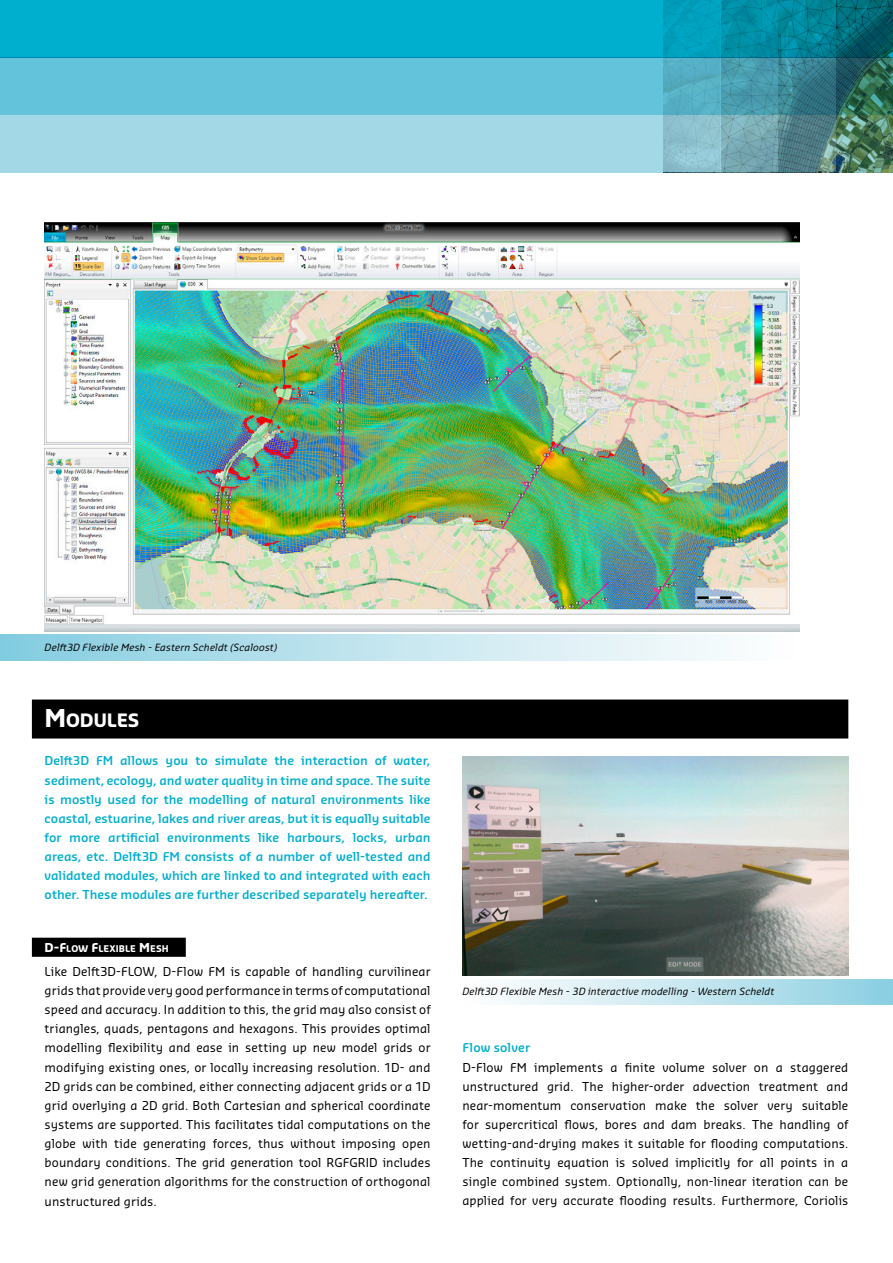
<style>
.page{position:relative;width:893px;height:1263px;background:#fff}
.page>*{position:absolute;margin:0;border:0;box-sizing:border-box;transform-origin:0 0}
.t1{font:700 18px "Sansa Pro";letter-spacing:-.015em;color:#fff}
.t2{font:12px/19.2px "Sansa Pro";letter-spacing:.01em;color:#000;text-align:justify}
.t3{font:600 12px/19.2px "Sansa Pro";letter-spacing:.005em;color:#00aece;text-align:justify}
.t4{font:italic 9.75px "Sansa Pro";letter-spacing:.015em;color:#000}
.t5{font:700 9px "Sansa Pro";letter-spacing:.01em;color:#fff}
.s1{font-size:24px}
.s2{font-size:12px}
</style>
<div class="page">
<svg style="left:0;top:0;width:893px;height:57px;background:#00a3c0"></svg>
<svg style="left:0;top:57px;width:893px;height:58px;background:#57b3c8"></svg>
<svg style="left:0;top:115px;width:893px;height:57px;background:#94c8d3"></svg>
<div style="left:32px;top:699px;width:816px;height:39px;background:#000"></div>
<div style="left:32px;top:938px;width:154px;height:19px;background:#000"></div>
<div style="left:0;top:635px;width:799px;height:25px;background:linear-gradient(to right,#87cde0,#fff)"></div>
<img style="left:45px;top:222px;width:755px;height:409px">
<div style="left:462px;top:979px;width:431px;height:26px;background:linear-gradient(to right,#fff,#8ed0e2)"></div>
<img style="left:462px;top:756px;width:386px;height:220px">
<p class="t4" style="left:45px;top:640px;width:234px">Delft3D Flexible Mesh - Eastern Scheldt (Scaloost)</p>
<h1 class="t1" style="left:45px;top:709px;width:96px"><span class="s1">M</span>ODULES</h1>
<p class="t3" style="left:45px;top:751px;width:387px">Delft3D FM allows you to simulate the interaction of water, sediment, ecology, and water quality in time and space. The suite is mostly used for the modelling of natural environments like coastal, estuarine, lakes and river areas, but it is equally suitable for more artificial environments like harbours, locks, urban areas, etc. Delft3D FM consists of a number of well-tested and validated modules, which are linked to and integrated with each other. These modules are further described separately hereafter.</p>
<p class="t5" style="left:45px;top:943px;width:126px"><span class="s2">D-F</span>LOW <span class="s2">F</span>LEXIBLE <span class="s2">M</span>ESH</p>
<p class="t2" style="left:45px;top:961px;width:387px">Like Delft3D-FLOW, D-Flow FM is capable of handling curvilinear grids that provide very good performance in terms of computational speed and accuracy. In addition to this, the grid may also consist of triangles, quads, pentagons and hexagons. This provides optimal modelling flexibility and ease in setting up new model grids or modifying existing ones, or locally increasing resolution. 1D- and 2D grids can be combined, either connecting adjacent grids or a 1D grid overlying a 2D grid. Both Cartesian and spherical coordinate systems are supported. This facilitates tidal computations on the globe with tide generating forces, thus without imposing open boundary conditions. The grid generation tool RGFGRID includes new grid generation algorithms for the construction of orthogonal unstructured grids.</p>
<p class="t4" style="left:462px;top:985px;width:313px">Delft3D Flexible Mesh - 3D interactive modelling - Western Scheldt</p>
<p class="t3" style="left:462px;top:1038px;width:69px">Flow solver</p>
<p class="t2" style="left:462px;top:1057px;width:387px">D-Flow FM implements a finite volume solver on a staggered unstructured grid. The higher-order advection treatment and near-momentum conservation make the solver very suitable for supercritical flows, bores and dam breaks. The handling of wetting-and-drying makes it suitable for flooding computations.<br>The continuity equation is solved implicitly for all points in a single combined system. Optionally, non-linear iteration can be applied for very accurate flooding results. Furthermore, Coriolis</p>
</div>
